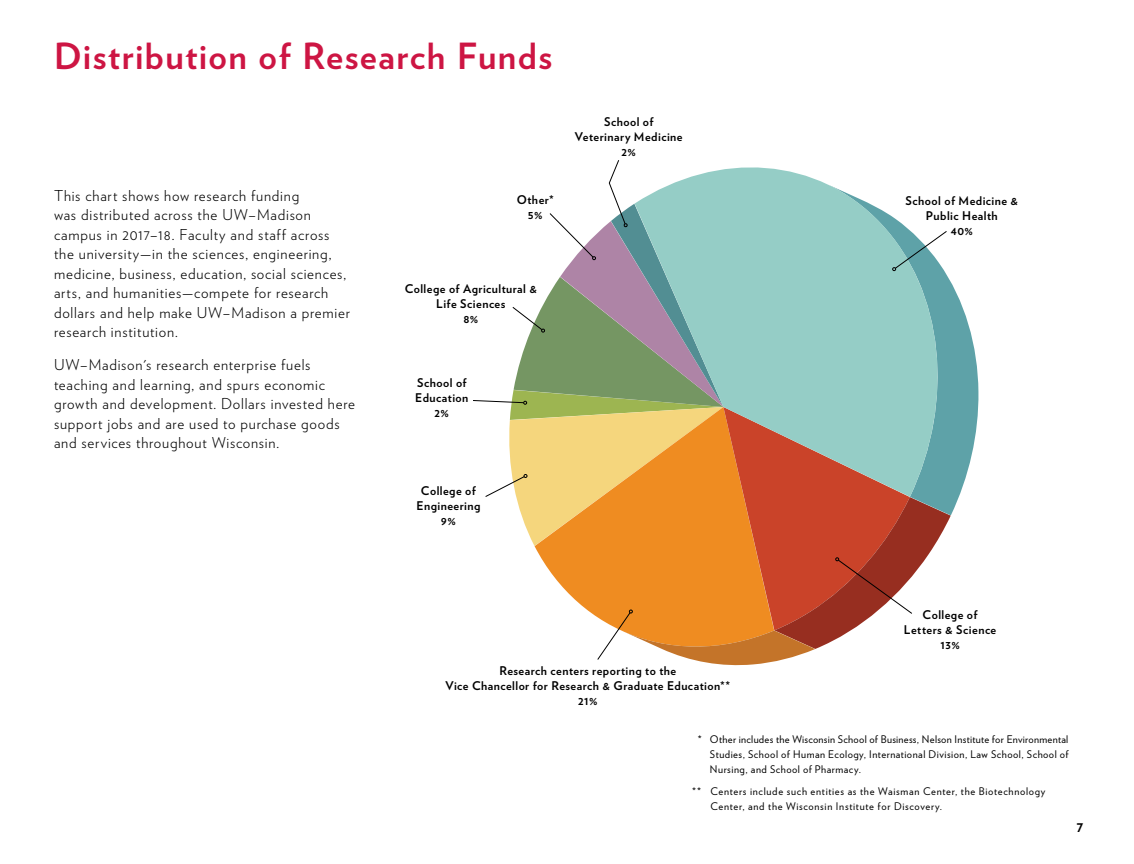
<style>
.page{position:relative;width:1134px;height:864px;background:#fff}
.page>*{position:absolute;margin:0;border:0;box-sizing:border-box;transform-origin:0 0}
.t1{font:700 36px "Verlag";letter-spacing:.035em;color:#cd1543}
.t2{font:300 15px/19.5px "Verlag";letter-spacing:.05em;color:#000}
.t3{font:700 15px "Verlag";color:#000}
.t4{font:700 12px/15px "Verlag";letter-spacing:.04em;color:#000;text-align:center}
.t5{font:10.5px/15px "Verlag";letter-spacing:.06em;color:#000;text-align:justify}
</style>
<div class="page">
<svg style="left:951px;top:290px;width:28px;height:225px;fill:#5ea2a8"></svg>
<svg style="left:951px;top:282px;width:4px;height:215px"></svg>
<svg style="left:473px;top:160px;width:478px;height:506px"></svg>
<h1 class="t1" style="left:54px;top:28px;width:500px">Distribution of Research Funds</h1>
<p class="t2" style="left:54px;top:185px;width:298px">This chart shows how research funding<br>was distributed across the UW–Madison campus in 2017–18. Faculty and staff across the university—in the sciences, engineering, medicine, business, education, social sciences, arts, and humanities—compete for research dollars and help make UW–Madison a premier research institution.</p>
<p class="t2" style="left:54px;top:355px;width:303px">UW–Madison's research enterprise fuels teaching and learning, and spurs economic growth and development. Dollars invested here support jobs and are used to purchase goods and services throughout Wisconsin.</p>
<p class="t4" style="left:517px;top:192px;width:39px">Other*<br>5%</p>
<p class="t4" style="left:405px;top:281px;width:134px">College of Agricultural &amp;<br>Life Sciences<br>8%</p>
<p class="t4" style="left:415px;top:375px;width:55px">School of<br>Education<br>2%</p>
<p class="t4" style="left:416px;top:483px;width:66px">College of<br>Engineering<br>9%</p>
<p class="t4" style="left:575px;top:113px;width:109px">School of<br>Veterinary Medicine<br>2%</p>
<p class="t4" style="left:906px;top:193px;width:114px">School of Medicine &amp;<br>Public Health<br>40%</p>
<p class="t4" style="left:445px;top:663px;width:286px">Research centers reporting to the<br>Vice Chancellor for Research &amp; Graduate Education**<br>21%</p>
<p class="t4" style="left:904px;top:606px;width:94px">College of<br>Letters &amp; Science<br>13%</p>
<p class="t5" style="left:710px;top:731px;width:360px;text-indent:-12px">* Other includes the Wisconsin School of Business, Nelson Institute for Environmental Studies, School of Human Ecology, International Division, Law School, School of Nursing, and School of Pharmacy.</p>
<p class="t5" style="left:710px;top:783px;width:337px;text-indent:-18px">** Centers include such entities as the Waisman Center, the Biotechnology<br>Center, and the Wisconsin Institute for Discovery.</p>
<p class="t3" style="left:1076px;top:815px;width:8px">7</p>
</div>
